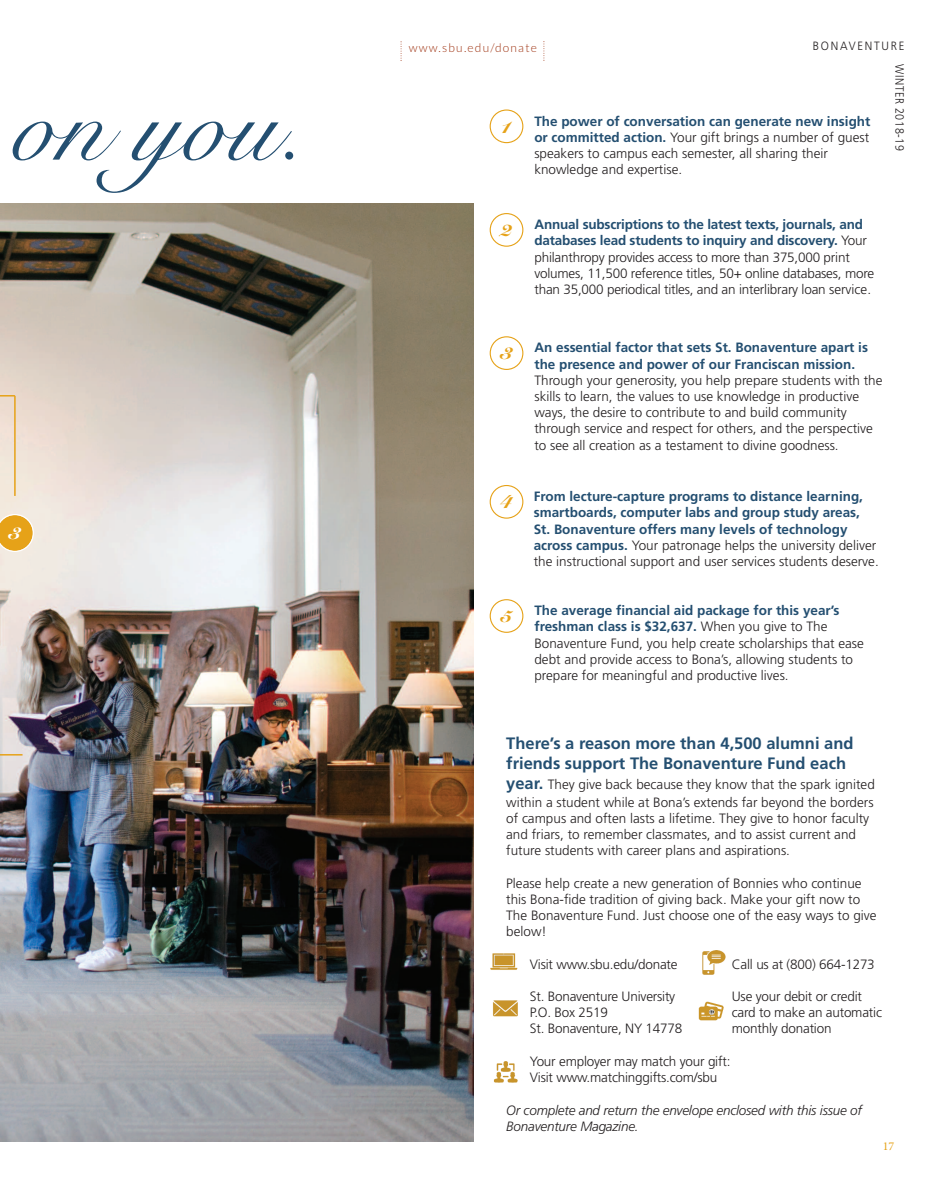
<style>
.page{position:relative;width:945px;height:1202px;background:#fff}
.page>*{position:absolute;margin:0;border:0;box-sizing:border-box;transform-origin:0 0}
.t1{font:108px "Snell Roundhand";color:#244f71}
.t2{font:900 21px "Snell Roundhand";color:#e6a218}
.t3{font:900 21px "Snell Roundhand";color:#fff}
.t4{font:700 16.5px/19.8px "Frutiger";color:#244f71}
.t5{font:300 13.5px/16.2px "Frutiger";color:#231f20}
.t6{font:700 13.5px/16.2px "Frutiger";color:#244f71}
.t7{font:italic 300 13.5px/16.2px "Frutiger";letter-spacing:-.015em;color:#231f20}
.t8{font:300 12px "Lato";letter-spacing:.1em;color:#9f3413}
.t9{font:300 12px "Frutiger";letter-spacing:.05em;color:#231f20;scale:.9 1}
.t10{font:300 12px "Frutiger";letter-spacing:.155em;color:#231f20;scale:.94 1}
.t11{font:12px "Minion Pro";color:#e6a218}
.s1{font-weight:700;color:#244f71}
.s2{font-weight:300;color:#231f20}
.s3{font-weight:700;font-size:16.5px;color:#244f71}
</style>
<div class="page">
<svg style="left:401px;top:41px;width:1px;height:20px"></svg>
<svg style="left:543px;top:41px;width:1px;height:20px"></svg>
<img style="left:0;top:203px;width:474px;height:938px">
<svg style="left:490px;top:109px;width:33px;height:34px"></svg>
<svg style="left:490px;top:213px;width:33px;height:34px"></svg>
<svg style="left:490px;top:336px;width:33px;height:34px"></svg>
<svg style="left:490px;top:485px;width:33px;height:33px"></svg>
<svg style="left:490px;top:599px;width:33px;height:34px"></svg>
<svg style="left:0;top:514px;width:34px;height:38px"></svg>
<svg style="left:0;top:754px;width:23px;height:1px"></svg>
<svg style="left:0;top:395px;width:15px;height:1px"></svg>
<hr style="left:14px;top:396px;width:2px;height:100px;background:#e6a218">
<img style="left:488px;top:946px;width:34px;height:32px;border-radius:50%">
<img style="left:488px;top:994px;width:34px;height:31px;border-radius:50%">
<img style="left:695px;top:994px;width:34px;height:31px;border-radius:50%">
<img style="left:489px;top:1056px;width:34px;height:31px;border-radius:50%">
<img style="left:695px;top:946px;width:34px;height:32px;border-radius:50%">
<p class="t8" style="left:409px;top:41px;width:130px">www.sbu.edu/donate</p>
<p class="t10" style="left:813px;top:41px;width:99px">BONAVENTURE</p>
<p class="t9" style="left:904px;top:64px;width:97px;rotate:90deg">WINTER 2018-19</p>
<h1 class="t1" style="left:11px;top:39px;width:295px">on you.</h1>
<p class="t5" style="left:534px;top:114px;width:338px"><span class="s1">The power of conversation can generate new insight or committed action.</span> Your gift brings a number of guest speakers to campus each semester, all sharing their knowledge and expertise.</p>
<p class="t5" style="left:534px;top:217px;width:341px"><span class="s1">Annual subscriptions to the latest texts, journals, and databases lead students to inquiry and discovery.</span> Your philanthropy provides access to more than 375,000 print volumes, 11,500 reference titles, 50+ online databases, more than 35,000 periodical titles, and an interlibrary loan service.</p>
<h2 class="t2" style="left:502px;top:113px;width:10px">1</h2>
<h2 class="t2" style="left:501px;top:217px;width:14px">2</h2>
<h2 class="t3" style="left:9px;top:519px;width:14px">3</h2>
<h2 class="t2" style="left:501px;top:340px;width:14px">3</h2>
<h2 class="t2" style="left:501px;top:488px;width:14px">4</h2>
<h2 class="t2" style="left:501px;top:602px;width:14px">5</h2>
<p class="t6" style="left:534px;top:341px;width:335px">An essential factor that sets St. Bonaventure apart is the presence and power of our Franciscan mission.</p>
<p class="t5" style="left:534px;top:373px;width:350px">Through your generosity, you help prepare students with the skills to learn, the values to use knowledge in productive ways, the desire to contribute to and build community through service and respect for others, and the perspective to see all creation as a testament to divine goodness.</p>
<p class="t6" style="left:534px;top:489px;width:347px">From lecture-capture programs to distance learning, smartboards, computer labs and group study areas, St. Bonaventure offers many levels of technology across campus. <span class="s2">Your patronage helps the university deliver the instructional support and user services students deserve.</span></p>
<p class="t5" style="left:534px;top:603px;width:331px"><span class="s1">The average financial aid package for this year’s freshman class is $32,637.</span> When you give to The Bonaventure Fund, you help create scholarships that ease debt and provide access to Bona’s, allowing students to prepare for meaningful and productive lives.</p>
<p class="t4" style="left:506px;top:735px;width:349px">There’s a reason more than 4,500 alumni and friends support The Bonaventure Fund each</p>
<p class="t5" style="left:506px;top:776px;width:370px;line-height:17.5px"><span class="s3">year.</span> They give back because they know that the spark ignited within a student while at Bona’s extends far beyond the borders</p>
<p class="t5" style="left:506px;top:811px;width:365px">of campus and often lasts a lifetime. They give to honor faculty and friars, to remember classmates, and to assist current and future students with career plans and aspirations.</p>
<p class="t5" style="left:506px;top:876px;width:372px">Please help create a new generation of Bonnies who continue this Bona-fide tradition of giving back. Make your gift now to The Bonaventure Fund. Just choose one of the easy ways to give below!</p>
<p class="t5" style="left:530px;top:957px;width:149px">Visit www.sbu.edu/donate</p>
<p class="t5" style="left:732px;top:957px;width:144px">Call us at (800) 664-1273</p>
<p class="t5" style="left:530px;top:989px;width:147px">St. Bonaventure University</p>
<p class="t5" style="left:732px;top:989px;width:132px">Use your debit or credit</p>
<p class="t5" style="left:530px;top:1005px;width:80px">P.O. Box 2519</p>
<p class="t5" style="left:732px;top:1005px;width:152px">card to make an automatic</p>
<p class="t5" style="left:530px;top:1021px;width:154px">St. Bonaventure, NY 14778</p>
<p class="t5" style="left:732px;top:1021px;width:101px">monthly donation</p>
<p class="t5" style="left:530px;top:1054px;width:202px">Your employer may match your gift:<br>Visit www.matchinggifts.com/sbu</p>
<p class="t7" style="left:506px;top:1102px;width:357px">Or complete and return the envelope enclosed with this issue of<br>Bonaventure Magazine.</p>
<p class="t11" style="left:883px;top:1141px;width:13px">17</p>
</div>
